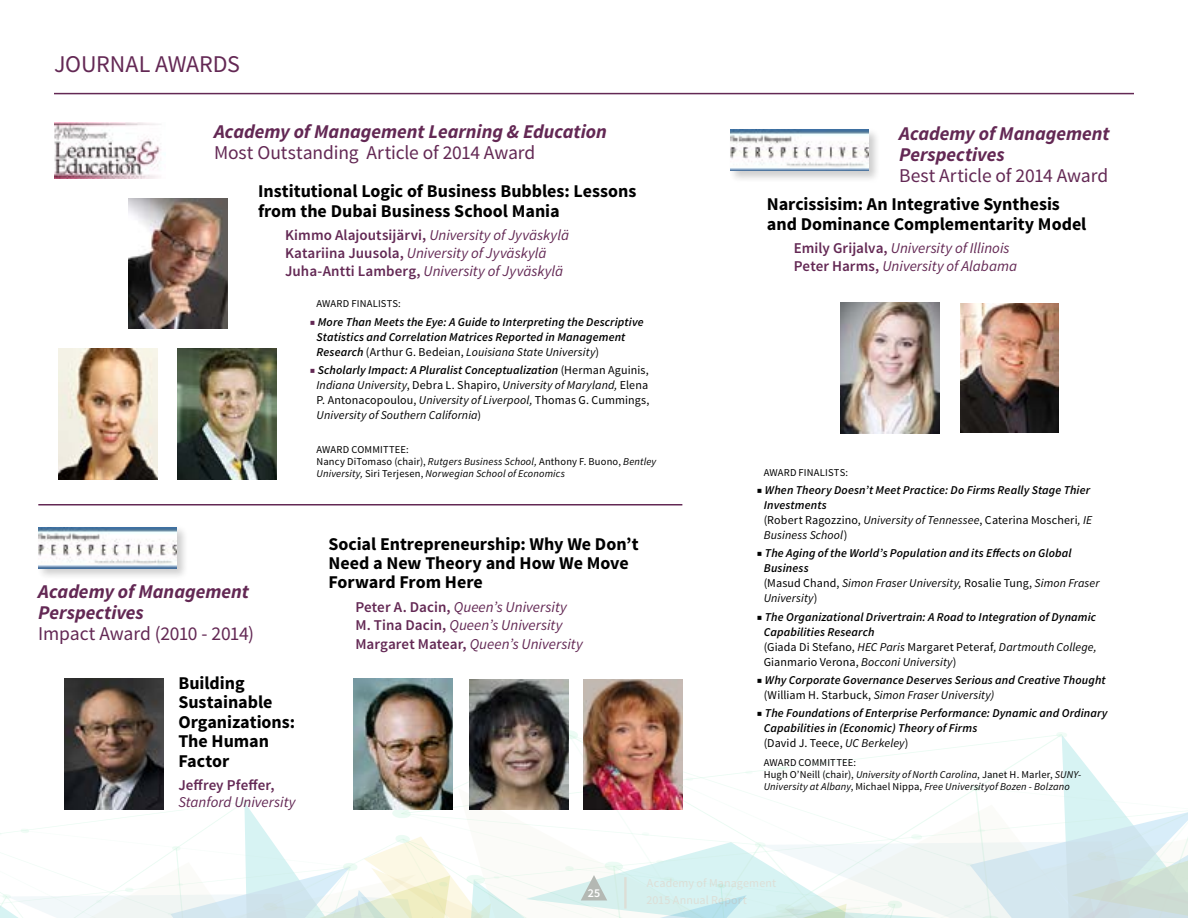
<style>
.page{position:relative;width:1188px;height:918px;background:#fff}
.page>*{position:absolute;margin:0;border:0;box-sizing:border-box;transform-origin:0 0}
.t1{font:24px "Source Sans Pro";letter-spacing:-.01em;color:#632854}
.t2{font:italic 700 19.5px/21px "Source Sans Pro";color:#632854}
.t3{font:19.5px "Source Sans Pro";letter-spacing:-.01em;color:#632854}
.t4{font:700 18px/19.5px "Source Sans Pro";color:#000}
.t5{font:italic 15px/18px "Source Sans Pro";color:#632854}
.t6{font:600 15px "Source Sans Pro";letter-spacing:.005em;color:#632854}
.t7{font:italic 600 12px/15px "Source Sans Pro";letter-spacing:.01em;color:#000}
.t8{font:italic 12px/15px "Source Sans Pro";letter-spacing:.01em;color:#000;text-align:justify}
.t9{font:12px "Source Sans Pro";letter-spacing:.01em;color:#ddded6}
.t10{font:600 12px "Source Sans Pro";color:#fff}
.t11{font:italic 10.5px/12px "Source Sans Pro";letter-spacing:.01em;color:#000}
.t12{font:10.5px "Source Sans Pro";letter-spacing:.015em;color:#000}
.s1{font-weight:600;font-style:normal}
.s2{font-family:"Utopia Std";font-weight:400;font-style:normal;color:#632854}
.s3{font-weight:400;font-style:normal}
.s4{font-weight:400}
.s5{font-family:"Utopia Std";font-style:normal;color:#632854}
.s6{font-weight:600}
.s7{font-style:normal}
.s8{font-family:"Utopia Std";font-weight:400;font-style:normal}
</style>
<div class="page">
<hr style="left:54px;top:93px;width:1080px;height:1px;background:#632854">
<img style="left:960px;top:303px;width:99px;height:130px">
<img style="left:841px;top:303px;width:99px;height:131px">
<svg style="left:0;top:723px;width:1188px;height:195px"></svg>
<img style="left:178px;top:349px;width:99px;height:130px">
<img style="left:129px;top:198px;width:98px;height:131px">
<img style="left:59px;top:349px;width:99px;height:130px">
<img style="left:64px;top:679px;width:99px;height:131px">
<img style="left:354px;top:679px;width:99px;height:131px">
<img style="left:470px;top:679px;width:98px;height:131px">
<img style="left:584px;top:679px;width:98px;height:131px">
<hr style="left:38px;top:504px;width:644px;height:2px;background:#632854">
<div style="left:728px;top:128px;width:152px;height:55px;background:#000;opacity:.2"></div>
<img style="left:730px;top:130px;width:139px;height:41px">
<div style="left:36px;top:525px;width:152px;height:55px;background:#000;opacity:.2"></div>
<img style="left:38px;top:527px;width:139px;height:41px">
<img style="left:54px;top:122px;width:107px;height:57px">
<h1 class="t1" style="left:54px;top:49px;width:188px">JOURNAL AWARDS</h1>
<h2 class="t2" style="left:214px;top:120px;width:394px">Academy of Management Learning &amp; Education</h2>
<h2 class="t3" style="left:214px;top:140px;width:323px">Most Outstanding Article of 2014 Award</h2>
<h3 class="t4" style="left:258px;top:182px;width:380px">Institutional Logic of Business Bubbles: Lessons from the Dubai Business School Mania</h3>
<p class="t5" style="left:285px;top:226px;width:285px"><span class="s1">Kimmo Alajoutsijärvi,</span> University of Jyväskylä<br><span class="s1">Katariina Juusola,</span> University of Jyväskylä<br><span class="s1">Juha-Antti Lamberg,</span> University of Jyväskylä</p>
<p class="t12" style="left:317px;top:297px;width:86px">AWARD FINALISTS:</p>
<p class="t7" style="left:317px;top:314px;width:329px;text-indent:-7px"><span class="s2">■</span> More Than Meets the Eye: A Guide to Interpreting the Descriptive<br>Statistics and Correlation Matrices Reported in Management<br>Research <span class="s3">(Arthur G. Bedeian,</span> <span class="s4">Louisiana State University</span><span class="s3">)</span></p>
<p class="t8" style="left:317px;top:362px;width:334px;text-indent:-7px"><span class="s5">■</span> <span class="s6">Scholarly Impact: A Pluralist Conceptualization</span> <span class="s7">(Herman Aguinis, </span>Indiana University<span class="s7">, Debra L. Shapiro,</span> University of Maryland, <span class="s7">Elena P. Antonacopoulou,</span> University of Liverpool, <span class="s7">Thomas G. Cummings, </span>University of Southern California<span class="s7">)</span></p>
<p class="t11" style="left:317px;top:443px;width:341px"><span class="s7">AWARD COMMITTEE:<br>Nancy DiTomaso (chair),</span> Rutgers Business School, <span class="s7">Anthony F. Buono,</span> Bentley<br>University, <span class="s7">Siri Terjesen,</span> Norwegian School of Economics</p>
<h2 class="t2" style="left:38px;top:581px;width:212px">Academy of Management<br>Perspectives</h2>
<h2 class="t3" style="left:38px;top:621px;width:217px">Impact Award (2010 - 2014)</h2>
<h3 class="t4" style="left:178px;top:674px;width:118px">Building<br>Sustainable<br>Organizations:<br>The Human<br>Factor</h3>
<p class="t6" style="left:178px;top:776px;width:98px">Jeffrey Pfeffer,</p>
<p class="t5" style="left:178px;top:793px;width:119px">Stanford University</p>
<h3 class="t4" style="left:328px;top:534px;width:312px">Social Entrepreneurship: Why We Don’t<br>Need a New Theory and How We Move<br>Forward From Here</h3>
<p class="t5" style="left:355px;top:598px;width:213px"><span class="s1">Peter A. Dacin,</span> Queen’s University<br><span class="s1">M. Tina Dacin,</span> Queen’s University</p>
<p class="t5" style="left:355px;top:635px;width:229px"><span class="s1">Margaret Matear,</span> Queen’s University</p>
<h2 class="t2" style="left:899px;top:123px;width:212px">Academy of Management<br>Perspectives</h2>
<h2 class="t3" style="left:899px;top:164px;width:211px">Best Article of 2014 Award</h2>
<h3 class="t4" style="left:767px;top:195px;width:321px">Narcissisim: An Integrative Synthesis and Dominance Complementarity Model</h3>
<p class="t5" style="left:794px;top:239px;width:225px"><span class="s1">Emily Grijalva,</span> University of Illinois<br><span class="s1">Peter Harms,</span> University of Alabama</p>
<p class="t12" style="left:764px;top:466px;width:86px">AWARD FINALISTS:</p>
<p class="t7" style="left:764px;top:483px;width:330px;text-indent:-7px"><span class="s8">■</span> When Theory Doesn’t Meet Practice: Do Firms Really Stage Thier Investments<br><span class="s3">(Robert Ragozzino,</span> <span class="s4">University of Tennessee</span><span class="s3">, Caterina Moscheri</span><span class="s4">, IE Business School</span><span class="s3">)</span></p>
<p class="t7" style="left:764px;top:546px;width:337px;text-indent:-7px"><span class="s8">■</span> The Aging of the World’s Population and its Effects on Global Business<br><span class="s3">(Masud Chand,</span> <span class="s4">Simon Fraser University,</span> <span class="s3">Rosalie Tung,</span> <span class="s4">Simon Fraser University</span><span class="s3">)</span></p>
<p class="t7" style="left:764px;top:609px;width:334px;text-indent:-7px"><span class="s8">■</span> The Organizational Drivertrain: A Road to Integration of Dynamic Capabilities Research<br><span class="s3">(Giada Di Stefano,</span> <span class="s4">HEC Paris</span> <span class="s3">Margaret Peteraf</span><span class="s4">, Dartmouth College, </span><span class="s3">Gianmario Verona,</span> <span class="s4">Bocconi University</span><span class="s3">)</span></p>
<p class="t7" style="left:764px;top:672px;width:344px;text-indent:-7px"><span class="s8">■</span> Why Corporate Governance Deserves Serious and Creative Thought <span class="s3">(William H. Starbuck,</span> <span class="s4">Simon Fraser University)</span></p>
<p class="t7" style="left:764px;top:706px;width:345px;text-indent:-7px"><span class="s8">■</span> The Foundations of Enterprise Performance: Dynamic and Ordinary<br>Capabilities in (Economic) Theory of Firms<br><span class="s3">(David J. Teece,</span> <span class="s4">UC Berkeley</span><span class="s3">)</span></p>
<p class="t11" style="left:764px;top:756px;width:319px"><span class="s7">AWARD COMMITTEE:<br>Hugh O’Neill (chair),</span> University of North Carolina<span class="s7">, Janet H. Marler,</span> SUNY-<br>University at Albany<span class="s7">, Michael Nippa,</span> Free Universityof Bozen - Bolzano</p>
<p class="t10" style="left:588px;top:885px;width:14px">25</p>
<p class="t9" style="left:647px;top:876px;width:131px">Academy of Management</p>
<p class="t9" style="left:646px;top:893px;width:102px">2015 Annual Report</p>
</div>
